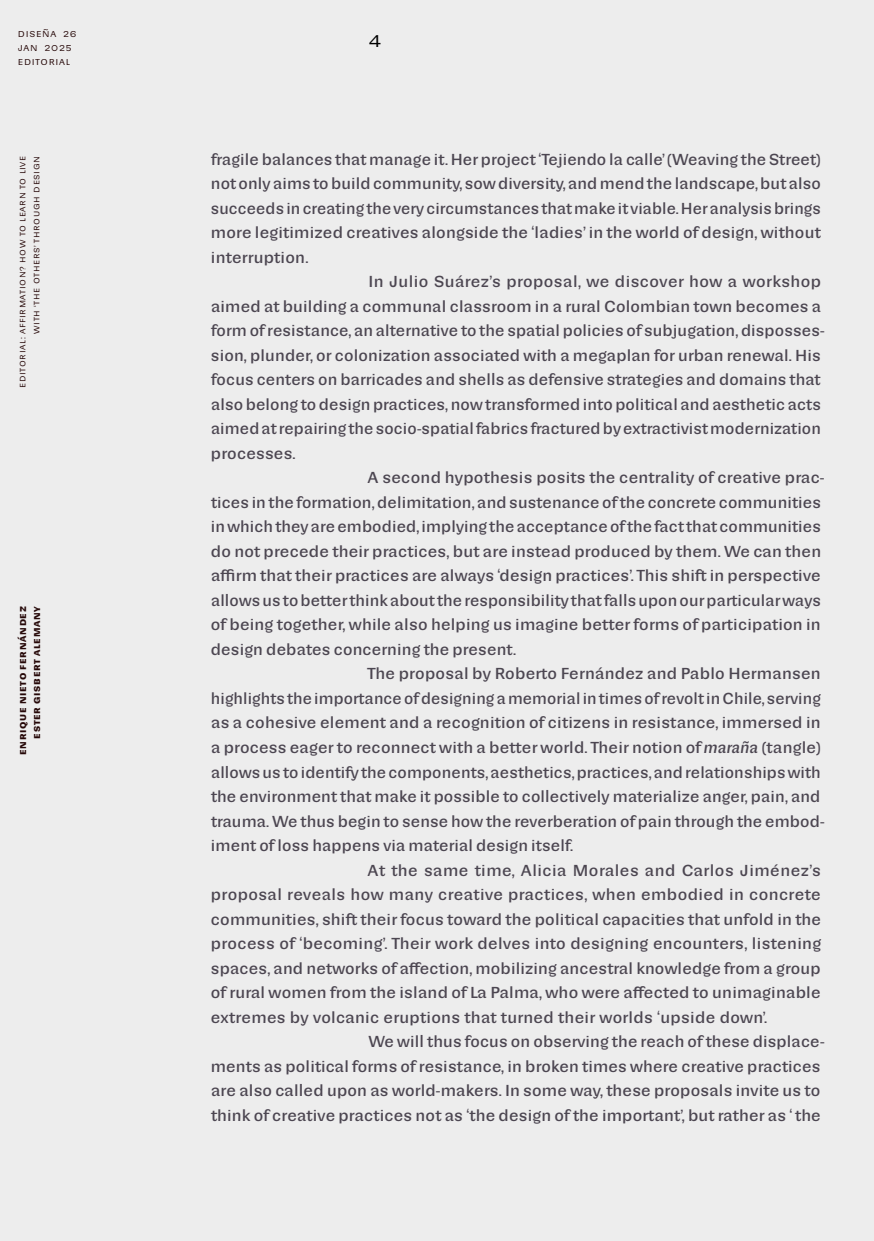
<style>
.page{position:relative;width:874px;height:1241px;background:#fff}
.page>*{position:absolute;margin:0;border:0;box-sizing:border-box;transform-origin:0 0}
.t1{font:21px "Sudamerican Grotesk QF";color:#000}
.t2{font:15.05px "Sudamerican Grotesk QF";letter-spacing:.01em;color:#4c4651}
.t3{font:15.05px "Sudamerican Grotesk QF";letter-spacing:.03em;color:#4c4651}
.t4{font:15.05px "Sudamerican Grotesk QF";letter-spacing:.035em;color:#4c4651}
.t5{font:600 10.5px/14px "Sudamerican Grotesk QF";letter-spacing:.07em;color:#260808;text-align:right}
.t6{font:10.5px/14px "Sudamerican Grotesk QF";letter-spacing:.07em;color:#260808}
.t7{font:9.62px/14px "Sudamerican Grotesk QF";letter-spacing:.07em;color:#260808;text-align:right}
.s1{font-style:italic}
</style>
<div class="page">
<div style="left:0;top:0;width:873px;height:1240px;background:#ededed"></div>
<p class="t6" style="left:18px;top:25px;width:60px">Diseña 26<br>Jan 2025<br>Ed itorial</p>
<p class="t7" style="left:15px;top:388px;width:233px;rotate:-90deg">Editorial: Affirmation? How to Learn to Live with ‘The Othe rs’ Through Design</p>
<p class="t5" style="left:15px;top:755px;width:151px;rotate:-90deg">Enrique Nieto Fernández<br>Ester Gisbert Alemany</p>
<h1 class="t1" style="left:368px;top:23px;width:14px">4</h1>
<p class="t2" style="left:211px;top:147px;width:610px">fragile balances that manage it. Her project ‘Tejiendo la calle’ (Weaving the Street)</p>
<p class="t2" style="left:211px;top:172px;width:611px">not only aims to build community, sow diversity, and mend the landscape, but also</p>
<p class="t2" style="left:211px;top:196px;width:611px">succeeds in creating the very circumstances that make it viable. Her analysis brings</p>
<p class="t2" style="left:211px;top:221px;width:611px">more legitimized creatives alongside the ‘ladies’ in the world of design, without</p>
<p class="t2" style="left:211px;top:245px;width:99px">interruption.</p>
<p class="t3" style="left:368px;top:270px;width:454px">In Julio Suárez’s proposal, we discover how a workshop</p>
<p class="t2" style="left:211px;top:294px;width:611px">aimed at building a communal classroom in a rural Colombian town becomes a</p>
<p class="t2" style="left:211px;top:319px;width:614px">form of resistance, an alternative to the spatial policies of subjugation, disposses-</p>
<p class="t2" style="left:211px;top:343px;width:611px">sion, plunder, or colonization associated with a megaplan for urban renewal. His</p>
<p class="t2" style="left:211px;top:368px;width:610px">focus centers on barricades and shells as defensive strategies and domains that</p>
<p class="t2" style="left:211px;top:392px;width:611px">also belong to design practices, now transformed into political and aesthetic acts</p>
<p class="t2" style="left:211px;top:417px;width:611px">aimed at repairing the socio-spatial fabrics fractured by extractivist modernization</p>
<p class="t2" style="left:211px;top:441px;width:86px">processes.</p>
<p class="t2" style="left:367px;top:466px;width:458px">A second hypothesis posits the centrality of creative prac-</p>
<p class="t2" style="left:211px;top:490px;width:611px">tices in the formation, delimitation, and sustenance of the concrete communities</p>
<p class="t2" style="left:211px;top:515px;width:611px">in which they are embodied, implying the acceptance of the fact that communities</p>
<p class="t2" style="left:211px;top:539px;width:611px">do not precede their practices, but are instead produced by them. We can then</p>
<p class="t2" style="left:211px;top:564px;width:611px">affirm that their practices are always ‘design practices’. This shift in perspective</p>
<p class="t2" style="left:211px;top:588px;width:611px">allows us to better think about the responsibility that falls upon our particular ways</p>
<p class="t2" style="left:211px;top:613px;width:611px">of being together, while also helping us imagine better forms of participation in</p>
<p class="t2" style="left:211px;top:637px;width:306px">design debates concerning the present.</p>
<p class="t2" style="left:367px;top:662px;width:454px">The proposal by Roberto Fernández and Pablo Hermansen</p>
<p class="t2" style="left:211px;top:686px;width:611px">highlights the importance of designing a memorial in times of revolt in Chile, serving</p>
<p class="t2" style="left:211px;top:711px;width:611px">as a cohesive element and a recognition of citizens in resistance, immersed in</p>
<p class="t2" style="left:211px;top:735px;width:610px">a process eager to reconnect with a better world. Their notion of <span class="s1">maraña</span> (tangle)</p>
<p class="t2" style="left:211px;top:760px;width:611px">allows us to identify the components, aesthetics, practices, and relationships with</p>
<p class="t2" style="left:211px;top:784px;width:610px">the environment that make it possible to collectively materialize anger, pain, and</p>
<p class="t2" style="left:211px;top:809px;width:614px">trauma. We thus begin to sense how the reverberation of pain through the embod-</p>
<p class="t2" style="left:211px;top:833px;width:363px">iment of loss happens via material design itself.</p>
<p class="t4" style="left:367px;top:858px;width:454px">At the same time, Alicia Morales and Carlos Jiménez’s</p>
<p class="t2" style="left:211px;top:882px;width:611px">proposal reveals how many creative practices, when embodied in concrete</p>
<p class="t2" style="left:211px;top:907px;width:611px">communities, shift their focus toward the political capacities that unfold in the</p>
<p class="t2" style="left:211px;top:931px;width:611px">process of ‘becoming’. Their work delves into designing encounters, listening</p>
<p class="t2" style="left:211px;top:956px;width:611px">spaces, and networks of affection, mobilizing ancestral knowledge from a group</p>
<p class="t2" style="left:211px;top:980px;width:611px">of rural women from the island of La Palma, who were affected to unimaginable</p>
<p class="t2" style="left:211px;top:1005px;width:557px">extremes by volcanic eruptions that turned their worlds ‘upside down’.</p>
<p class="t2" style="left:368px;top:1029px;width:457px">We will thus focus on observing the reach of these displace-</p>
<p class="t2" style="left:211px;top:1054px;width:611px">ments as political forms of resistance, in broken times where creative practices</p>
<p class="t2" style="left:211px;top:1078px;width:610px">are also called upon as world-makers. In some way, these proposals invite us to</p>
<p class="t2" style="left:211px;top:1103px;width:611px">think of creative practices not as ‘the design of the important’, but rather as ‘ the</p>
</div>
